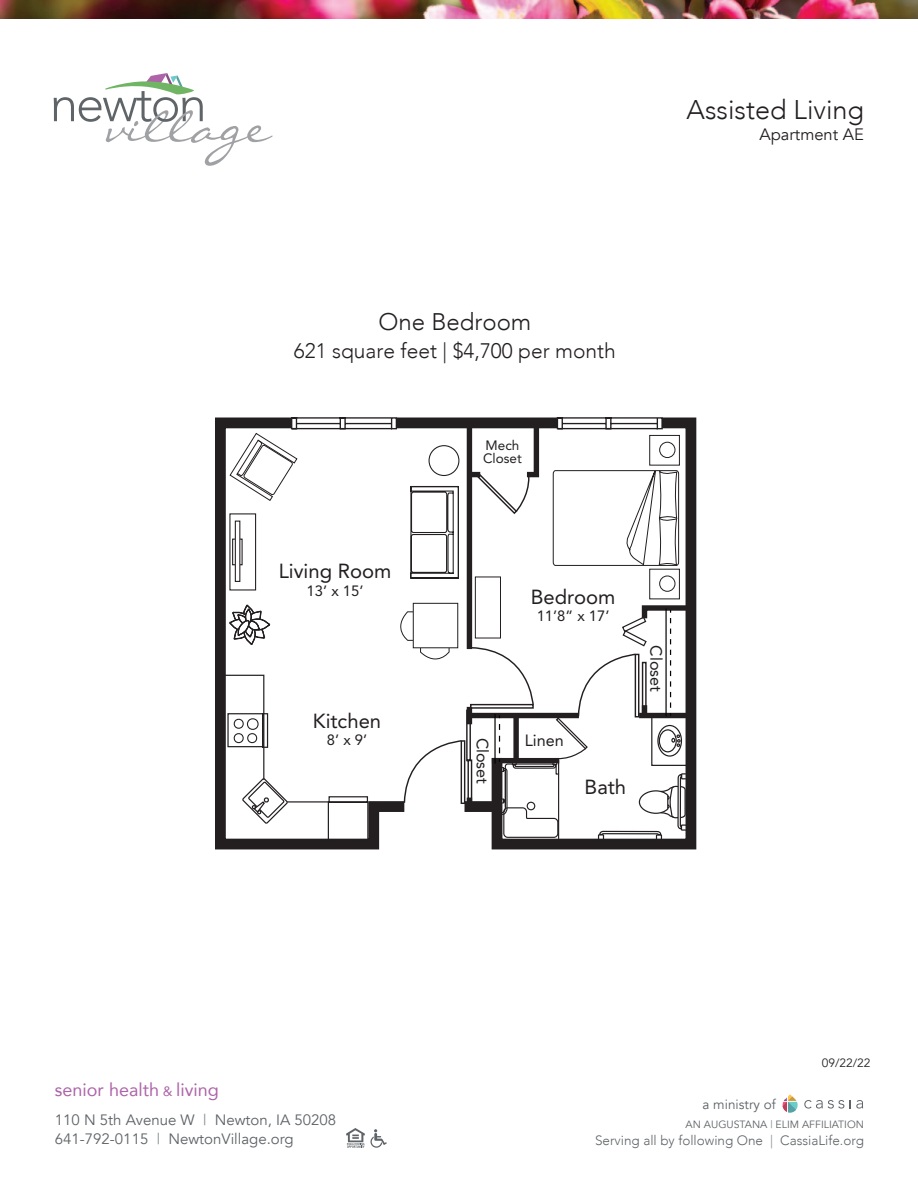
<style>
.page{position:relative;width:918px;height:1188px;background:#fff}
.page>*{position:absolute;margin:0;border:0;box-sizing:border-box;transform-origin:0 0}
.t1{font:300 27px "Avenir";color:#231f20}
.t2{font:300 24px "Avenir";color:#231f20}
.t3{font:300 21px "Avenir";color:#231f20}
.t4{font:20.25px "Avenir";color:#231f20}
.t5{font:18px "Avenir";color:#ad64a8}
.t6{font:16.5px "Avenir";color:#231f20}
.t7{font:16.2px "Avenir";color:#231f20}
.t8{font:15px/19.5px "Avenir";color:#5e6367}
.t9{font:14.85px "Avenir";color:#231f20}
.t10{font:300 13.5px "Avenir";color:#5e6367}
.t11{font:13.5px "Avenir";color:#5e6367}
.t12{font:13.5px/13.5px "Avenir";color:#231f20}
.t13{font:12px "Avenir";color:#231f20}
.t14{font:10.5px "Avenir";color:#5e6367}
.s1{font-size:13.5px}
.s2{color:#83888c}
</style>
<div class="page">
<svg style="left:346px;top:1128px;width:41px;height:20px"></svg>
<img style="left:0;top:0;width:918px;height:18px">
<svg style="left:804px;top:1100px;width:40px;height:9px"></svg>
<svg style="left:850px;top:1100px;width:13px;height:9px"></svg>
<svg style="left:782px;top:1094px;width:16px;height:19px"></svg>
<svg style="left:54px;top:73px;width:219px;height:93px"></svg>
<div style="left:215px;top:417px;width:165px;height:433px;background:#231f20"></div>
<svg style="left:222px;top:417px;width:474px;height:431px"></svg>
<div style="left:413px;top:603px;width:45px;height:45px;background:#fff"></div>
<div style="left:413px;top:603px;width:45px;height:45px;border:1px solid #231f20"></div>
<p class="t1" style="left:687px;top:92px;width:179px">Assisted Living</p>
<p class="t6" style="left:760px;top:124px;width:106px">Apartment AE</p>
<p class="t2" style="left:378px;top:306px;width:155px">One Bedroom</p>
<p class="t3" style="left:294px;top:337px;width:324px">621 square feet | $4,700 per month</p>
<p class="t12" style="left:483px;top:439px;width:40px">Mech<br>Closet</p>
<p class="t4" style="left:279px;top:563px;width:114px">Living Room</p>
<p class="t9" style="left:307px;top:585px;width:58px">13’ x 15’</p>
<p class="t4" style="left:531px;top:589px;width:86px">Bedroom</p>
<p class="t9" style="left:537px;top:610px;width:74px">11’8” x 17’</p>
<p class="t4" style="left:313px;top:712px;width:70px">Kitchen</p>
<p class="t9" style="left:327px;top:734px;width:42px">8’ x 9’</p>
<p class="t7" style="left:489px;top:738px;width:48px;rotate:90deg">Closet</p>
<p class="t7" style="left:525px;top:734px;width:41px">Linen</p>
<p class="t4" style="left:585px;top:779px;width:43px">Bath</p>
<p class="t7" style="left:663px;top:645px;width:48px;rotate:90deg">Closet</p>
<p class="t13" style="left:822px;top:1055px;width:50px">09/22/22</p>
<p class="t5" style="left:55px;top:1078px;width:166px">senior health <span class="s1">&amp;</span> living</p>
<p class="t8" style="left:55px;top:1110px;width:283px">110 N 5th Avenue W <span class="s2">|</span> Newton, IA 50208<br>641-792-0115 <span class="s2">|</span> NewtonVillage.org</p>
<p class="t11" style="left:703px;top:1095px;width:75px">a ministry of</p>
<p class="t14" style="left:686px;top:1118px;width:180px">AN AUGUSTANA <span class="s2">|</span> ELIM AFFILIATION</p>
<p class="t10" style="left:595px;top:1131px;width:270px">Serving all by following One <span class="s2">|</span> CassiaLife.org</p>
</div>
